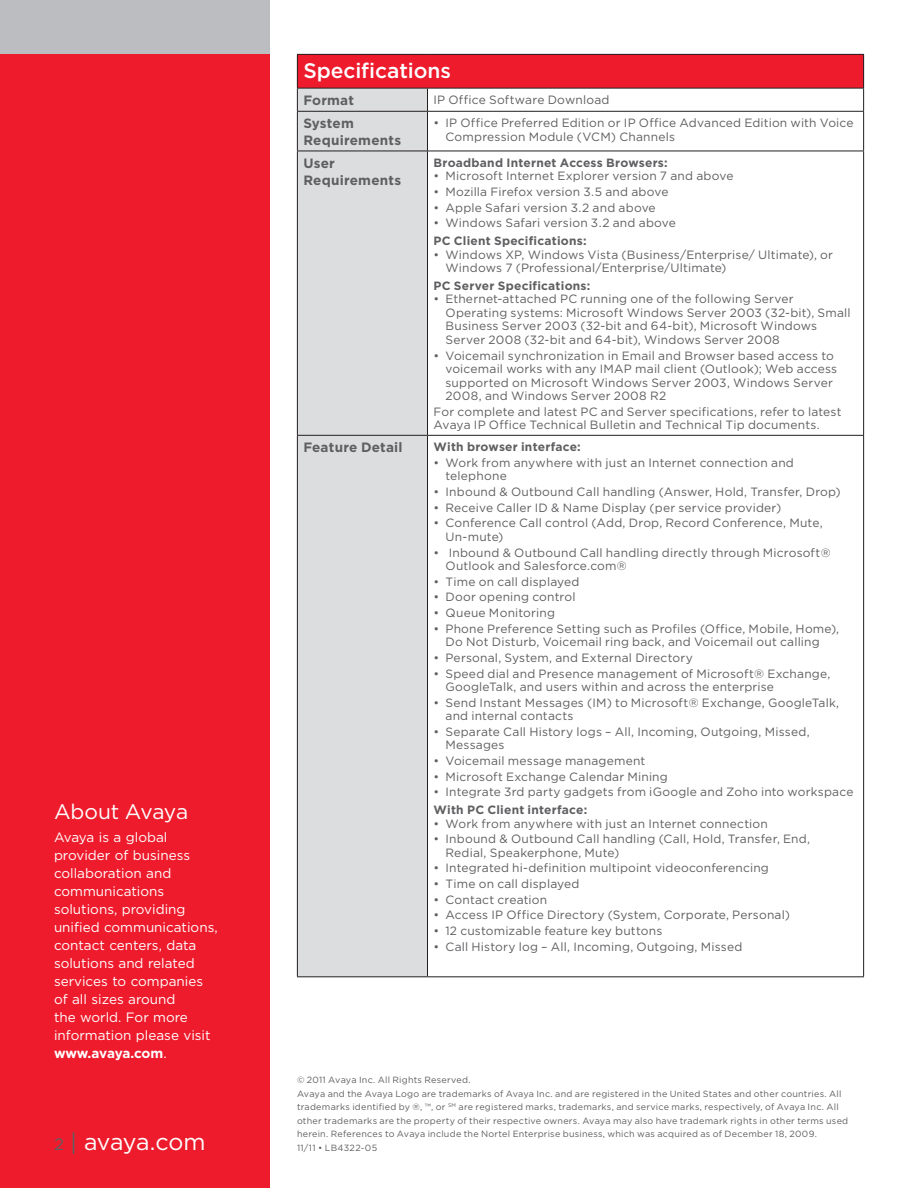
<style>
.page{position:relative;width:918px;height:1188px;background:#fff}
.page>*{position:absolute;margin:0;border:0;box-sizing:border-box;transform-origin:0 0}
.t1{font:23.25px "Gotham";letter-spacing:-.015em;color:#fff}
.Table_Header{font:500 21px "Gotham";color:#fff}
.Boilerplate_Head{font:21px "Gotham";letter-spacing:-.01em;color:#fff}
.Boilerplate_Copy{font:13.5px/18px "Gotham";color:#fff}
.Table_Copy{font:700 13.5px/16.5px "Gotham";letter-spacing:.015em;color:#5f5f62}
.table_bullet{font:12px/13.5px "Gotham";letter-spacing:.015em;color:#5f5f62}
.table_bullet-2{font:700 12px "Gotham";letter-spacing:.02em;color:#5f5f62}
.Table_Copy-2{font:12px "Gotham";letter-spacing:.02em;color:#5f5f62}
.Legal{font:9px/13.5px "Gotham";letter-spacing:.025em;color:#5f5f62}
.s1{font-weight:700}
.s2{font-size:16.5px;color:#5f5f62}
.s3{color:#5f5f62}
</style>
<div class="page">
<div style="left:0;top:0;width:270px;height:1188px;background:#ee1b2c"></div>
<div style="left:297px;top:54px;width:567px;height:34px;background:#ee1b2c"></div>
<div style="left:298px;top:89px;width:129px;height:887px;background:#dcdddf"></div>
<hr style="left:297px;top:112px;width:1px;height:39px;background:#231f20">
<hr style="left:427px;top:112px;width:1px;height:39px;background:#231f20">
<hr style="left:863px;top:112px;width:1px;height:39px;background:#231f20">
<hr style="left:297px;top:151px;width:131px;height:1px;background:#231f20">
<hr style="left:297px;top:151px;width:1px;height:284px;background:#231f20">
<hr style="left:428px;top:151px;width:436px;height:1px;background:#231f20">
<hr style="left:427px;top:151px;width:1px;height:284px;background:#231f20">
<hr style="left:863px;top:151px;width:1px;height:284px;background:#231f20">
<hr style="left:297px;top:435px;width:131px;height:1px;background:#231f20">
<hr style="left:297px;top:436px;width:1px;height:540px;background:#231f20">
<hr style="left:428px;top:435px;width:436px;height:1px;background:#231f20">
<hr style="left:427px;top:436px;width:1px;height:540px;background:#231f20">
<hr style="left:863px;top:436px;width:1px;height:540px;background:#231f20">
<hr style="left:297px;top:976px;width:131px;height:1px;background:#231f20">
<hr style="left:428px;top:976px;width:436px;height:1px;background:#231f20">
<hr style="left:297px;top:54px;width:131px;height:1px;background:#231f20">
<hr style="left:297px;top:55px;width:1px;height:33px;background:#231f20">
<hr style="left:428px;top:54px;width:436px;height:1px;background:#231f20">
<hr style="left:863px;top:55px;width:1px;height:33px;background:#231f20">
<hr style="left:297px;top:88px;width:131px;height:1px;background:#231f20">
<svg style="left:297px;top:88px;width:1px;height:23px"></svg>
<hr style="left:428px;top:88px;width:436px;height:1px;background:#231f20">
<svg style="left:427px;top:88px;width:1px;height:23px"></svg>
<svg style="left:863px;top:88px;width:1px;height:23px"></svg>
<hr style="left:297px;top:111px;width:131px;height:1px;background:#231f20">
<hr style="left:428px;top:111px;width:436px;height:1px;background:#231f20">
<div style="left:0;top:0;width:270px;height:54px;background:#bcbdc0"></div>
<p class="Boilerplate_Head" style="left:54px;top:800px;width:136px">About Avaya</p>
<p class="Boilerplate_Copy" style="left:54px;top:828px;width:165px">Avaya is a global provider of business collaboration and communications solutions, providing unified communications, contact centers, data solutions and related services to companies of all sizes around<br>the world. For more information please visit <span class="s1">www.avaya.com</span>.</p>
<h1 class="t1" style="left:54px;top:1129px;width:153px"><span class="s2">2</span> <span class="s3">|</span> avaya.com</h1>
<p class="Table_Header" style="left:303px;top:59px;width:149px">Specifications</p>
<p class="Table_Copy" style="left:303px;top:92px;width:52px">Format</p>
<p class="Table_Copy-2" style="left:434px;top:93px;width:178px">IP Office Software Download</p>
<p class="Table_Copy" style="left:303px;top:115px;width:99px">System<br>Requirements</p>
<p class="table_bullet" style="left:446px;top:116px;width:410px;text-indent:-12px">• IP Office Preferred Edition or IP Office Advanced Edition with Voice<br>Compression Module (VCM) Channels</p>
<p class="Table_Copy" style="left:303px;top:155px;width:99px">User<br>Requirements</p>
<p class="table_bullet-2" style="left:434px;top:156px;width:236px">Broadband Internet Access Browsers:</p>
<p class="table_bullet" style="left:434px;top:169px;width:301px">• Microsoft Internet Explorer version 7 and above</p>
<p class="table_bullet" style="left:434px;top:185px;width:236px">• Mozilla Firefox version 3.5 and above</p>
<p class="table_bullet" style="left:434px;top:200px;width:224px">• Apple Safari version 3.2 and above</p>
<p class="table_bullet" style="left:434px;top:216px;width:244px">• Windows Safari version 3.2 and above</p>
<p class="table_bullet-2" style="left:434px;top:234px;width:155px">PC Client Specifications:</p>
<p class="table_bullet" style="left:446px;top:247px;width:389px;text-indent:-12px">• Windows XP, Windows Vista (Business/Enterprise/ Ultimate), or<br>Windows 7 (Professional/Enterprise/Ultimate)</p>
<p class="table_bullet-2" style="left:434px;top:279px;width:158px">PC Server Specifications:</p>
<p class="table_bullet" style="left:446px;top:292px;width:407px;text-indent:-12px">• Ethernet-attached PC running one of the following Server Operating systems: Microsoft Windows Server 2003 (32-bit), Small Business Server 2003 (32-bit and 64-bit), Microsoft Windows Server 2008 (32-bit and 64-bit), Windows Server 2008</p>
<p class="table_bullet" style="left:446px;top:348px;width:393px;text-indent:-12px">• Voicemail synchronization in Email and Browser based access to voicemail works with any IMAP mail client (Outlook); Web access supported on Microsoft Windows Server 2003, Windows Server 2008, and Windows Server 2008 R2</p>
<p class="table_bullet" style="left:434px;top:405px;width:410px">For complete and latest PC and Server specifications, refer to latest<br>Avaya IP Office Technical Bulletin and Technical Tip documents.</p>
<p class="Table_Copy" style="left:303px;top:439px;width:101px">Feature Detail</p>
<p class="table_bullet-2" style="left:434px;top:440px;width:149px">With browser interface:</p>
<p class="table_bullet" style="left:446px;top:456px;width:350px;text-indent:-12px">• Work from anywhere with just an Internet connection and telephone</p>
<p class="table_bullet" style="left:434px;top:485px;width:409px">• Inbound &amp; Outbound Call handling (Answer, Hold, Transfer, Drop)</p>
<p class="table_bullet" style="left:434px;top:501px;width:349px">• Receive Caller ID &amp; Name Display (per service provider)</p>
<p class="table_bullet" style="left:446px;top:516px;width:379px;text-indent:-12px">• Conference Call control (Add, Drop, Record Conference, Mute,<br>Un-mute)</p>
<p class="table_bullet" style="left:446px;top:545px;width:387px;text-indent:-12px">• Inbound &amp; Outbound Call handling directly through Microsoft®<br>Outlook and Salesforce.com®</p>
<p class="table_bullet" style="left:434px;top:574px;width:147px">• Time on call displayed</p>
<p class="table_bullet" style="left:434px;top:590px;width:144px">• Door opening control</p>
<p class="table_bullet" style="left:434px;top:606px;width:123px">• Queue Monitoring</p>
<p class="table_bullet" style="left:446px;top:621px;width:395px;text-indent:-12px">• Phone Preference Setting such as Profiles (Office, Mobile, Home),<br>Do Not Disturb, Voicemail ring back, and Voicemail out calling</p>
<p class="table_bullet" style="left:434px;top:651px;width:261px">• Personal, System, and External Directory</p>
<p class="table_bullet" style="left:446px;top:666px;width:386px;text-indent:-12px">• Speed dial and Presence management of Microsoft® Exchange,<br>GoogleTalk, and users within and across the enterprise</p>
<p class="table_bullet" style="left:446px;top:695px;width:395px;text-indent:-12px">• Send Instant Messages (IM) to Microsoft® Exchange, GoogleTalk, and internal contacts</p>
<p class="table_bullet" style="left:446px;top:725px;width:366px;text-indent:-12px">• Separate Call History logs – All, Incoming, Outgoing, Missed,<br>Messages</p>
<p class="table_bullet" style="left:434px;top:754px;width:214px">• Voicemail message management</p>
<p class="table_bullet" style="left:434px;top:769px;width:236px">• Microsoft Exchange Calendar Mining</p>
<p class="table_bullet" style="left:434px;top:785px;width:421px">• Integrate 3rd party gadgets from iGoogle and Zoho into workspace</p>
<p class="table_bullet-2" style="left:434px;top:803px;width:155px">With PC Client interface:</p>
<p class="table_bullet" style="left:434px;top:816px;width:336px">• Work from anywhere with just an Internet connection</p>
<p class="table_bullet" style="left:446px;top:832px;width:366px;text-indent:-12px">• Inbound &amp; Outbound Call handling (Call, Hold, Transfer, End,<br>Redial, Speakerphone, Mute)</p>
<p class="table_bullet" style="left:434px;top:861px;width:337px">• Integrated hi-definition multipoint videoconferencing</p>
<p class="table_bullet" style="left:434px;top:877px;width:147px">• Time on call displayed</p>
<p class="table_bullet" style="left:434px;top:893px;width:115px">• Contact creation</p>
<p class="table_bullet" style="left:434px;top:908px;width:358px">• Access IP Office Directory (System, Corporate, Personal)</p>
<p class="table_bullet" style="left:434px;top:924px;width:230px">• 12 customizable feature key buttons</p>
<p class="table_bullet" style="left:434px;top:940px;width:310px">• Call History log – All, Incoming, Outgoing, Missed</p>
<p class="Legal" style="left:297px;top:1073px;width:175px">© 2011 Avaya Inc. All Rights Reserved.</p>
<p class="Legal" style="left:297px;top:1086px;width:553px">Avaya and the Avaya Logo are trademarks of Avaya Inc. and are registered in the United States and other countries. All trademarks identified by ®, ™, or <sup>SM</sup> are registered marks, trademarks, and service marks, respectively, of Avaya Inc. All other trademarks are the property of their respective owners. Avaya may also have trademark rights in other terms used herein. References to Avaya include the Nortel Enterprise business, which was acquired as of December 18, 2009.</p>
<p class="Legal" style="left:297px;top:1140px;width:82px">11/11 • LB4322-05</p>
</div>
